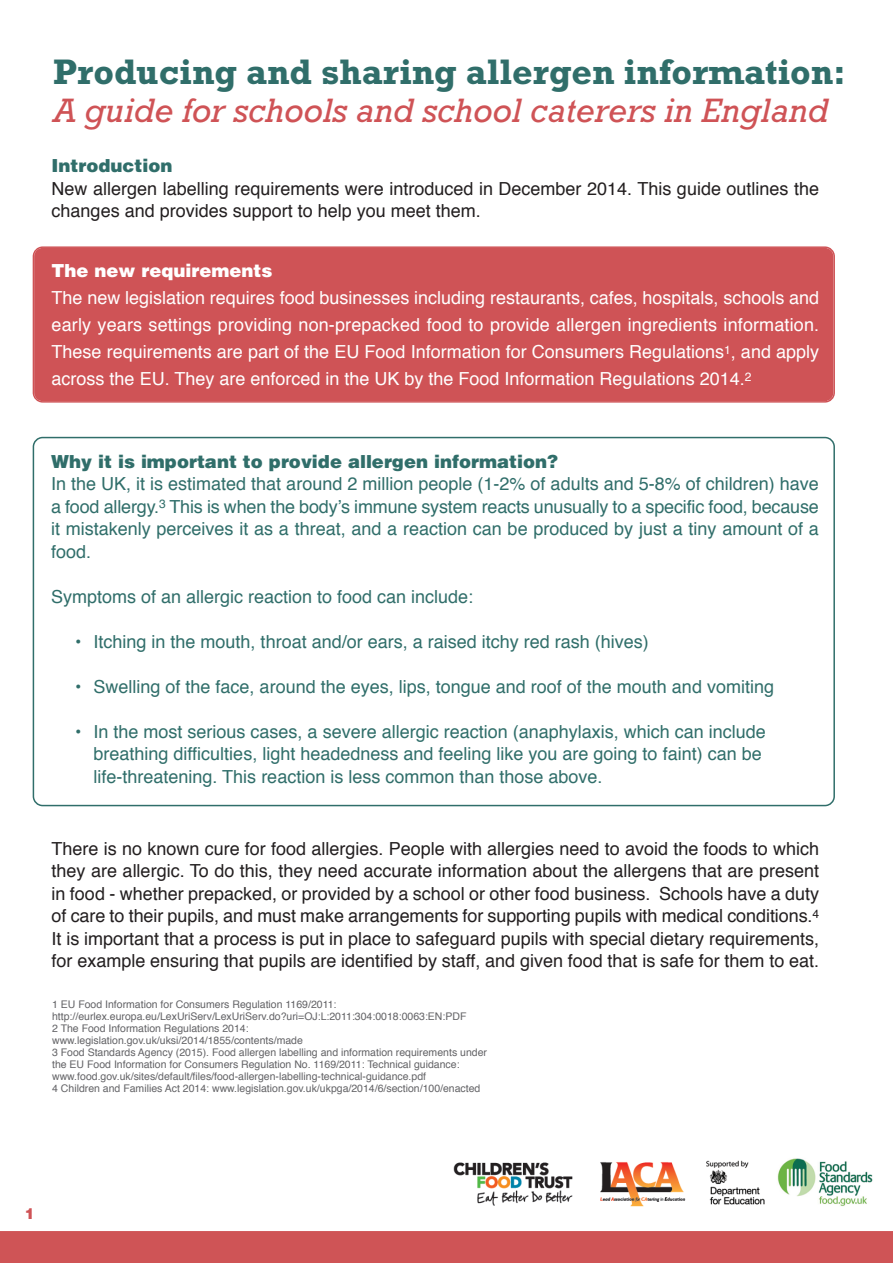
<style>
.page{position:relative;width:893px;height:1263px;background:#fff}
.page>*{position:absolute;margin:0;border:0;box-sizing:border-box;transform-origin:0 0}
.t1{font:700 36px "Rockwell";color:#306e6a}
.t2{font:italic 34.35px "Rockwell";color:#cf5356}
.t3{font:18px/22.5px "Helvetica";color:#306e6a;text-align:justify}
.t4{font:18px/22.5px "Helvetica";color:#231f20}
.t5{font:18px/27px "Helvetica";color:#fff;text-align:justify}
.t6{font:900 18px "Helvetica";color:#306e6a}
.t7{font:900 18px "Helvetica";color:#fff}
.t8{font:900 15px "Helvetica";color:#cf5356}
.t9{font:10.5px/12px "Helvetica";color:#636366}
</style>
<div class="page">
<img style="left:0;top:254px;width:893px;height:1009px">
<svg style="left:33px;top:437px;width:802px;height:369px"></svg>
<div style="left:33px;top:246px;width:802px;height:157px;background:#cf5356"></div>
<h1 class="t1" style="left:53px;top:59px;width:794px">Producing and sharing allergen information:</h1>
<h2 class="t2" style="left:53px;top:98px;width:776px">A guide for schools and school caterers in England</h2>
<p class="t6" style="left:52px;top:155px;width:123px">Introduction</p>
<p class="t4" style="left:52px;top:178px;width:769px">New allergen labelling requirements were introduced in December 2014. This guide outlines the changes and provides support to help you meet them.</p>
<p class="t7" style="left:52px;top:260px;width:223px">The new requirements</p>
<p class="t5" style="left:52px;top:286px;width:769px">The new legislation requires food businesses including restaurants, cafes, hospitals, schools and early years settings providing non-prepacked food to provide allergen ingredients information.<br>These requirements are part of the EU Food Information for Consumers Regulations<sup>1</sup>, and apply across the EU. They are enforced in the UK by the Food Information Regulations 2014.<sup>2</sup></p>
<p class="t6" style="left:51px;top:451px;width:509px">Why it is important to provide allergen information?</p>
<p class="t3" style="left:51px;top:474px;width:769px">In the UK, it is estimated that around 2 million people (1-2% of adults and 5-8% of children) have a food allergy.<sup>3</sup> This is when the body’s immune system reacts unusually to a specific food, because it mistakenly perceives it as a threat, and a reaction can be produced by just a tiny amount of a food.</p>
<p class="t3" style="left:51px;top:586px;width:424px">Symptoms of an allergic reaction to food can include:</p>
<p class="t3" style="left:75px;top:631px;width:575px">• Itching in the mouth, throat and/or ears, a raised itchy red rash (hives)</p>
<p class="t3" style="left:75px;top:676px;width:700px">• Swelling of the face, around the eyes, lips, tongue and roof of the mouth and vomiting</p>
<p class="t3" style="left:94px;top:721px;width:674px;text-align:left;text-indent:-18px">• In the most serious cases, a severe allergic reaction (anaphylaxis, which can include breathing difficulties, light headedness and feeling like you are going to faint) can be life-threatening. This reaction is less common than those above.</p>
<p class="t4" style="left:52px;top:838px;width:769px;text-align:justify">There is no known cure for food allergies. People with allergies need to avoid the foods to which they are allergic. To do this, they need accurate information about the allergens that are present in food - whether prepacked, or provided by a school or other food business. Schools have a duty of care to their pupils, and must make arrangements for supporting pupils with medical conditions.<sup>4<br></sup>It is important that a process is put in place to safeguard pupils with special dietary requirements, for example ensuring that pupils are identified by staff, and given food that is safe for them to eat.</p>
<p class="t9" style="left:52px;top:999px;width:436px">1 EU Food Information for Consumers Regulation 1169/2011: http://eurlex.europa.eu/LexUriServ/LexUriServ.do?uri=OJ:L:2011:304:0018:0063:EN:PDF<br>2 The Food Information Regulations 2014: www.legislation.gov.uk/uksi/2014/1855/contents/made<br>3 Food Standards Agency (2015). Food allergen labelling and information requirements under the EU Food Information for Consumers Regulation No. 1169/2011: Technical guidance: www.food.gov.uk/sites/default/files/food-allergen-labelling-technical-guidance.pdf<br>4 Children and Families Act 2014: www.legislation.gov.uk/ukpga/2014/6/section/100/enacted</p>
<p class="t8" style="left:25px;top:1204px;width:12px">1</p>
</div>
